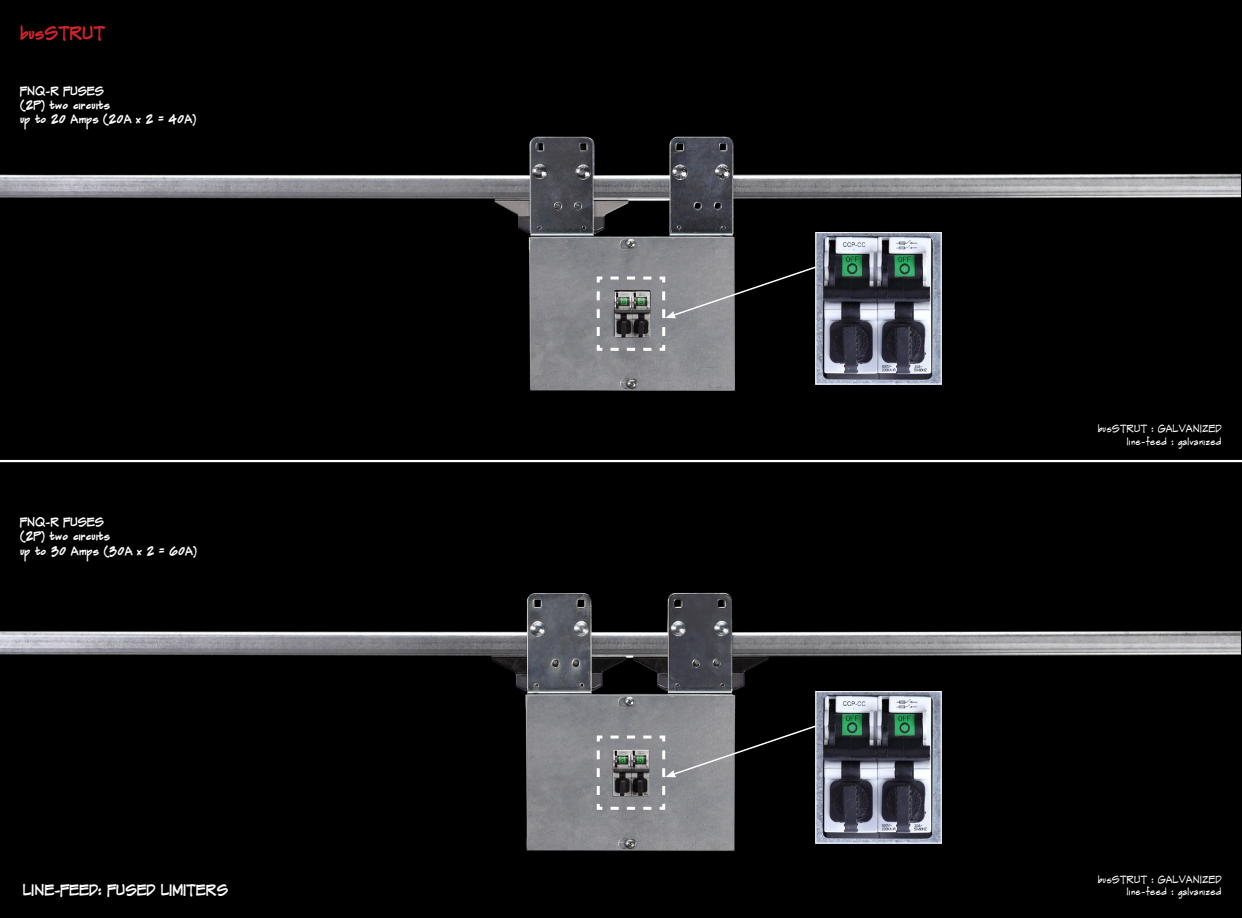
<style>
.page{position:relative;width:1242px;height:918px;background:#fff}
.page>*{position:absolute;margin:0;border:0;box-sizing:border-box;transform-origin:0 0}
.t1{font:700 18px "Frankthe Architect";color:#d1232a}
.t2{font:700 15px "Frankthe Architect";color:#fff}
.t3{font:700 12px/14.4px "Frankthe Architect";color:#fff}
.t4{font:10.5px/12.6px "Frankthe Architect";color:#fff;text-align:right}
</style>
<div class="page">
<img style="left:0;top:0;width:1240px;height:918px">
<img style="left:817px;top:693px;width:123px;height:148px">
<div style="left:815px;top:691px;width:127px;height:152px;border:1px solid #fff"></div>
<img style="left:817px;top:234px;width:123px;height:148px">
<div style="left:815px;top:232px;width:127px;height:152px;border:1px solid #fff"></div>
<svg style="left:595px;top:265px;width:222px;height:87px;background:#5b5b5d"></svg>
<svg style="left:595px;top:724px;width:222px;height:87px;background:#5b5b5d"></svg>
<hr style="left:0;top:460px;width:1242px;height:2px;background:#fff">
<h1 class="t1" style="left:20px;top:22px;width:86px">busSTRUT</h1>
<p class="t3" style="left:20px;top:83px;width:177px">FNQ-R FUSES<br>(2P) two circuits<br>up to 20 Amps (20A x 2 = 40A)</p>
<p class="t3" style="left:20px;top:514px;width:178px">FNQ-R FUSES<br>(2P) two circuits<br>up to 30 Amps (30A x 2 = 60A)</p>
<p class="t2" style="left:23px;top:881px;width:206px">LINE-FEED: FUSED LIMITERS</p>
<p class="t4" style="left:1098px;top:422px;width:125px">busSTRUT : GALVANIZED line-feed : galvanized</p>
<p class="t4" style="left:1098px;top:873px;width:125px">busSTRUT : GALVANIZED line-feed : galvanized</p>
</div>
